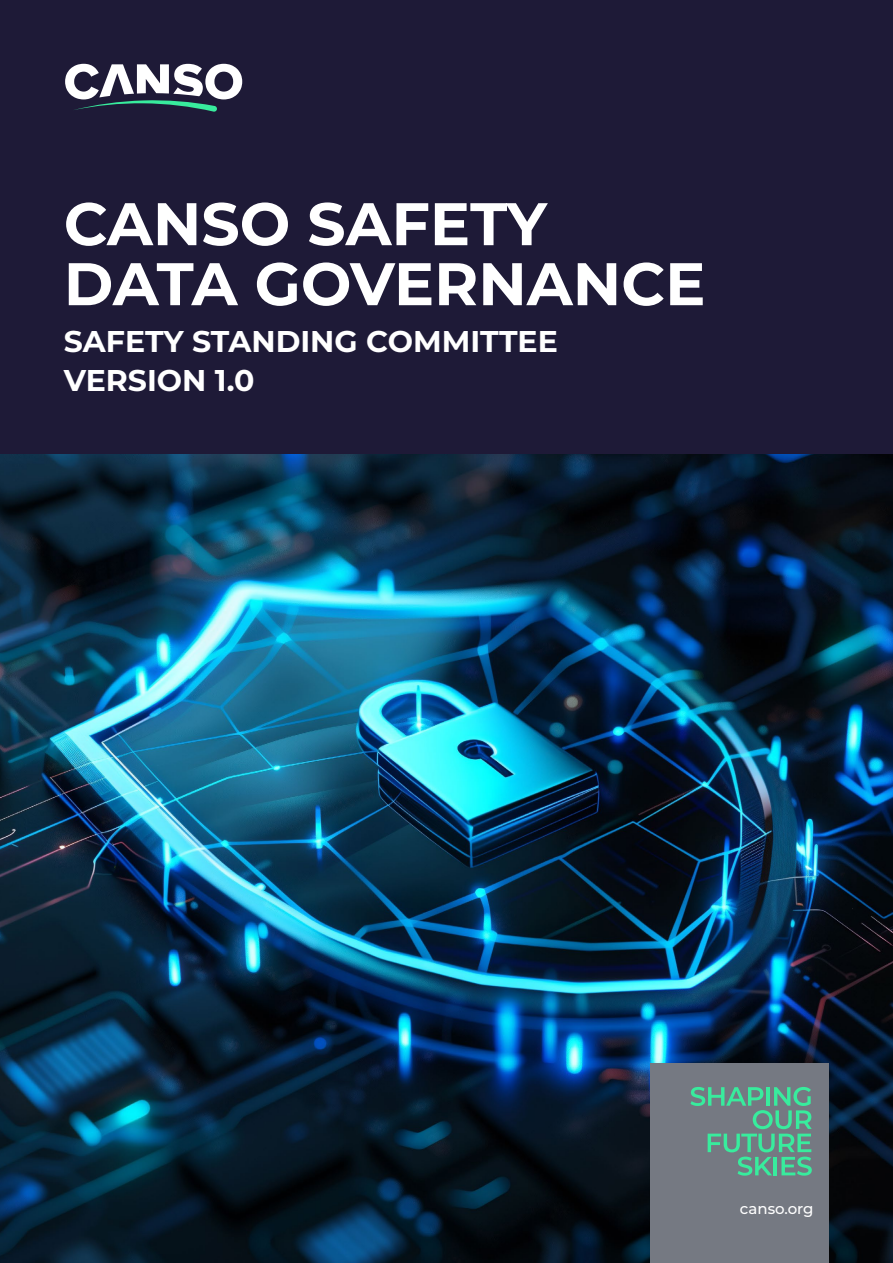
<style>
.page{position:relative;width:893px;height:1263px;background:#fff}
.page>*{position:absolute;margin:0;border:0;box-sizing:border-box;transform-origin:0 0}
.Heading_Style_Cover{font:700 60px/60px "Montserrat";color:#fff}
.Heading_Style_Cover-2{font:700 30px "Montserrat";color:#fff}
.t1{font:500 15px "Montserrat";color:#fff}
</style>
<div class="page">
<img style="left:0;top:453px;width:893px;height:810px">
<div style="left:0;top:0;width:893px;height:453px;background:#1e1a37"></div>
<svg style="left:65px;top:64px;width:177px;height:48px"></svg>
<div style="left:651px;top:1063px;width:178px;height:200px;background:#757982"></div>
<svg style="left:690px;top:1087px;width:122px;height:89px"></svg>
<p class="Heading_Style_Cover" style="left:64px;top:191px;width:643px">CANSO SAFETY<br>DATA GOVERNANCE</p>
<p class="Heading_Style_Cover-2" style="left:64px;top:320px;width:496px">SAFETY STANDING COMMITTEE</p>
<p class="Heading_Style_Cover-2" style="left:64px;top:358px;width:192px">VERSION 1.0</p>
<p class="t1" style="left:740px;top:1198px;width:75px">canso.org</p>
</div>
